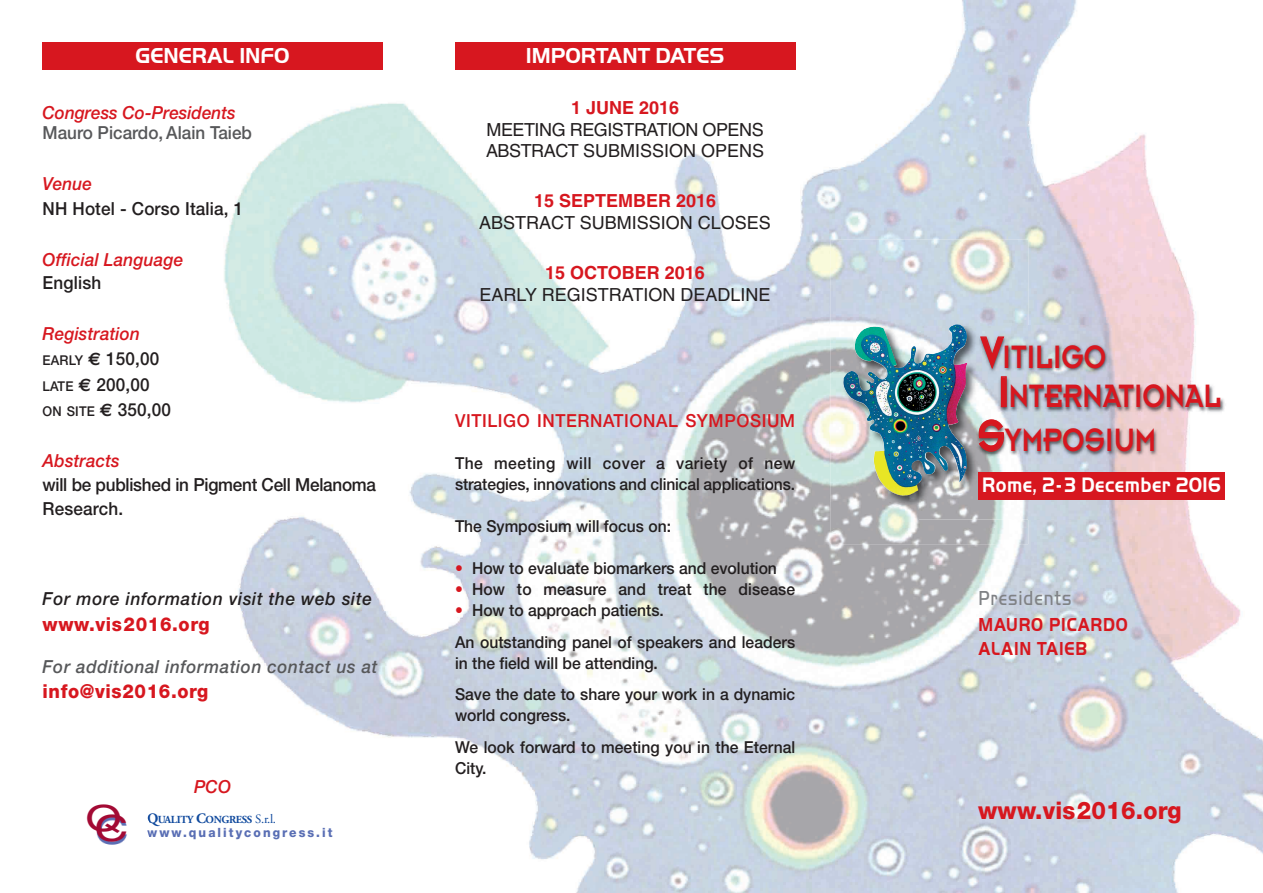
<style>
.page{position:relative;width:1263px;height:893px;background:#fff}
.page>*{position:absolute;margin:0;border:0;box-sizing:border-box;transform-origin:0 0}
.t1{font:36px "Helvetica";color:#a30a34;scale:1.3 1}
.t2{font:35.55px/39.6px "Insignia A";color:#d7171f;scale:.85 1}
.t3{font:800 24.3px "Helvetica Neue";letter-spacing:.01em;color:#d7171f;scale:.95 1}
.t4{font:700 22.5px "Handel Got D";color:#fff;scale:.95 1}
.t5{font:700 21.75px "Handel Got D";letter-spacing:.025em;color:#fff;scale:.85 1}
.t6{font:21px "Handel Got D Ligh";letter-spacing:.05em;color:#808285;scale:.85 1}
.t7{font:700 19.5px/24px "Handel Got D";letter-spacing:.05em;color:#d7171f;scale:.85 1}
.t8{font:800 19.2px "Helvetica Neue";letter-spacing:.035em;color:#d7171f;scale:.95 1}
.t9{font:italic 500 18px "Helvetica Neue";letter-spacing:.01em;color:#d7171f;scale:.95 1}
.t10{font:18px/25.5px "Helvetica Neue Medium TT";letter-spacing:.01em;color:#231f20;scale:.95 1}
.t11{font:18px "Helvetica";color:#231f20}
.t12{font:18px/21.6px "Helvetica";letter-spacing:-.025em;color:#231f20}
.t13{font:18px/24px "Helvetica Neue Medium TT";letter-spacing:-.015em;color:#231f20;scale:.95 1}
.t14{font:700 18px "Helvetica";color:#d7171f}
.t15{font:italic 500 18px "Helvetica Neue";letter-spacing:.035em;color:#57585a;scale:.95 1}
.t16{font:italic 500 18px "Helvetica Neue";letter-spacing:.04em;color:#231f20;scale:.95 1}
.t17{font:500 18px "Helvetica Neue";letter-spacing:.035em;color:#d7171f;scale:.95 1}
.t18{font:18px "Helvetica Neue Medium TT";color:#57585a;scale:.95 1}
.t19{font:16.5px/31.5px "Helvetica Neue Medium TT";color:#231f20;scale:.95 1}
.t20{font:13.5px "Helvetica Neue Medium TT";letter-spacing:.015em;color:#231f20;scale:.95 1}
.t21{font:800 12.75px "Helvetica Neue";letter-spacing:.17em;color:#596eb4;scale:.95 1}
.t22{font:700 10.8px "Adobe Garamond Pro";letter-spacing:-.035em;color:#0f499d}
.s1{font-size:13.5px}
.s2{font-family:"Euro Sans";font-weight:700}
.s3{font-family:"Euro Sans";font-weight:700;font-size:18px}
.s4{font-size:18px}
.s5{font-size:14.4px}
.s6{font-weight:400;font-size:12.75px}
.s7{color:#d7171f}
.s8{font-size:47.4px}
</style>
<div class="page">
<img style="left:42px;top:0;width:1221px;height:893px">
<img style="left:830px;top:240px;width:198px;height:304px">
<img style="left:843px;top:327px;width:50px;height:63px">
<img style="left:1028px;top:326px;width:233px;height:193px">
<img style="left:922px;top:473px;width:45px;height:9px">
<svg style="left:919px;top:473px;width:3px;height:9px"></svg>
<img style="left:919px;top:326px;width:48px;height:147px">
<div style="left:978px;top:472px;width:247px;height:28px;background:#d7171f"></div>
<div style="left:43px;top:43px;width:340px;height:27px;background:#d7171f"></div>
<div style="left:455px;top:43px;width:340px;height:27px;background:#d7171f"></div>
<img style="left:81px;top:806px;width:68px;height:56px">
<svg style="left:147px;top:829px;width:2px;height:8px"></svg>
<h3 class="t4" style="left:136px;top:42px;width:164px">GENERAL INFO</h3>
<h3 class="t4" style="left:526px;top:42px;width:210px">IMPORTANT DATES</h3>
<p class="t9" style="left:43px;top:106px;width:205px">Congress Co-Presidents</p>
<p class="t18" style="left:43px;top:121px;width:222px">Mauro Picardo, Alain Taieb</p>
<p class="t9" style="left:43px;top:177px;width:53px">Venue</p>
<p class="t10" style="left:43px;top:196px;width:213px">NH Hotel - Corso Italia, 1</p>
<p class="t9" style="left:43px;top:253px;width:150px">Official Language</p>
<p class="t10" style="left:43px;top:269px;width:63px">English</p>
<p class="t9" style="left:43px;top:327px;width:104px">Registration</p>
<p class="t10" style="left:43px;top:346px;width:124px"><span class="s1">EARLY</span> <span class="s2">€</span> 150,00<br><span class="s1">LATE</span> <span class="s2">€</span> 200,00</p>
<p class="t20" style="left:43px;top:403px;width:137px">ON SITE <span class="s3">€</span> <span class="s4">350,00</span></p>
<p class="t9" style="left:43px;top:454px;width:83px">Abstracts</p>
<p class="t13" style="left:43px;top:473px;width:353px">will be published in Pigment Cell Melanoma<br>Research.</p>
<p class="t16" style="left:43px;top:592px;width:348px">For more information visit the web site</p>
<p class="t8" style="left:43px;top:617px;width:177px">www.vis2016.org</p>
<p class="t15" style="left:43px;top:660px;width:354px">For additional information contact us at</p>
<p class="t8" style="left:43px;top:685px;width:176px">info@vis2016.org</p>
<h1 class="t1" style="left:86px;top:810px;width:34px">QC</h1>
<p class="t9" style="left:194px;top:780px;width:41px">PCO</p>
<p class="t22" style="left:147px;top:815px;width:130px"><span class="s5">Q</span>UALITY <span class="s5">C</span>ONGRESS <span class="s6">S.r.l.</span></p>
<p class="t21" style="left:147px;top:828px;width:197px">www.qualitycongress.it</p>
<p class="t14" style="left:571px;top:101px;width:109px">1 JUNE 2016</p>
<p class="t12" style="left:486px;top:120px;width:279px">MEETING REGISTRATION OPENS<br>ABSTRACT SUBMISSION OPENS</p>
<p class="t14" style="left:534px;top:194px;width:183px">15 SEPTEMBER 2016</p>
<p class="t11" style="left:479px;top:216px;width:293px">ABSTRACT SUBMISSION CLOSES</p>
<p class="t14" style="left:545px;top:266px;width:161px">15 OCTOBER 2016</p>
<p class="t11" style="left:480px;top:288px;width:292px">EARLY REGISTRATION DEADLINE</p>
<p class="t17" style="left:455px;top:414px;width:360px">VITILIGO INTERNATIONAL SYMPOSIUM</p>
<p class="t19" style="left:455px;top:453px;width:360px;line-height:21px">The meeting will cover a variety of new strategies, innovations and clinical applications.</p>
<p class="t19" style="left:455px;top:510px;width:229px">The Symposium will focus on:</p>
<p class="t19" style="left:455px;top:552px;width:340px"><span class="s7">•</span> How to evaluate biomarkers and evolution</p>
<p class="t19" style="left:455px;top:573px;width:360px"><span class="s7">•</span> How to measure and treat the disease</p>
<p class="t19" style="left:455px;top:594px;width:360px"><span class="s7">•</span> How to approach patients.<br>An outstanding panel of speakers and leaders</p>
<p class="t19" style="left:455px;top:647px;width:360px">in the field will be attending.<br>Save the date to share your work in a dynamic</p>
<p class="t19" style="left:455px;top:699px;width:360px">world congress.<br>We look forward to meeting you in the Eternal</p>
<p class="t19" style="left:455px;top:752px;width:35px">City.</p>
<h2 class="t2" style="left:998px;top:340px;width:264px;text-indent:-17px"><span class="s8">V</span>ITILIGO<br><span class="s8">I</span>NTERNATIONAL</h2>
<h2 class="t2" style="left:977px;top:424px;width:212px"><span class="s8">S</span>YMPOSIUM</h2>
<h3 class="t5" style="left:982px;top:472px;width:282px">Rome, 2- 3 December 2016</h3>
<p class="t6" style="left:978px;top:585px;width:111px">Presidents</p>
<p class="t7" style="left:978px;top:613px;width:177px">MAURO PICARDO<br>ALAIN TAIEB</p>
<h3 class="t3" style="left:978px;top:801px;width:216px">www.vis2016.org</h3>
</div>
